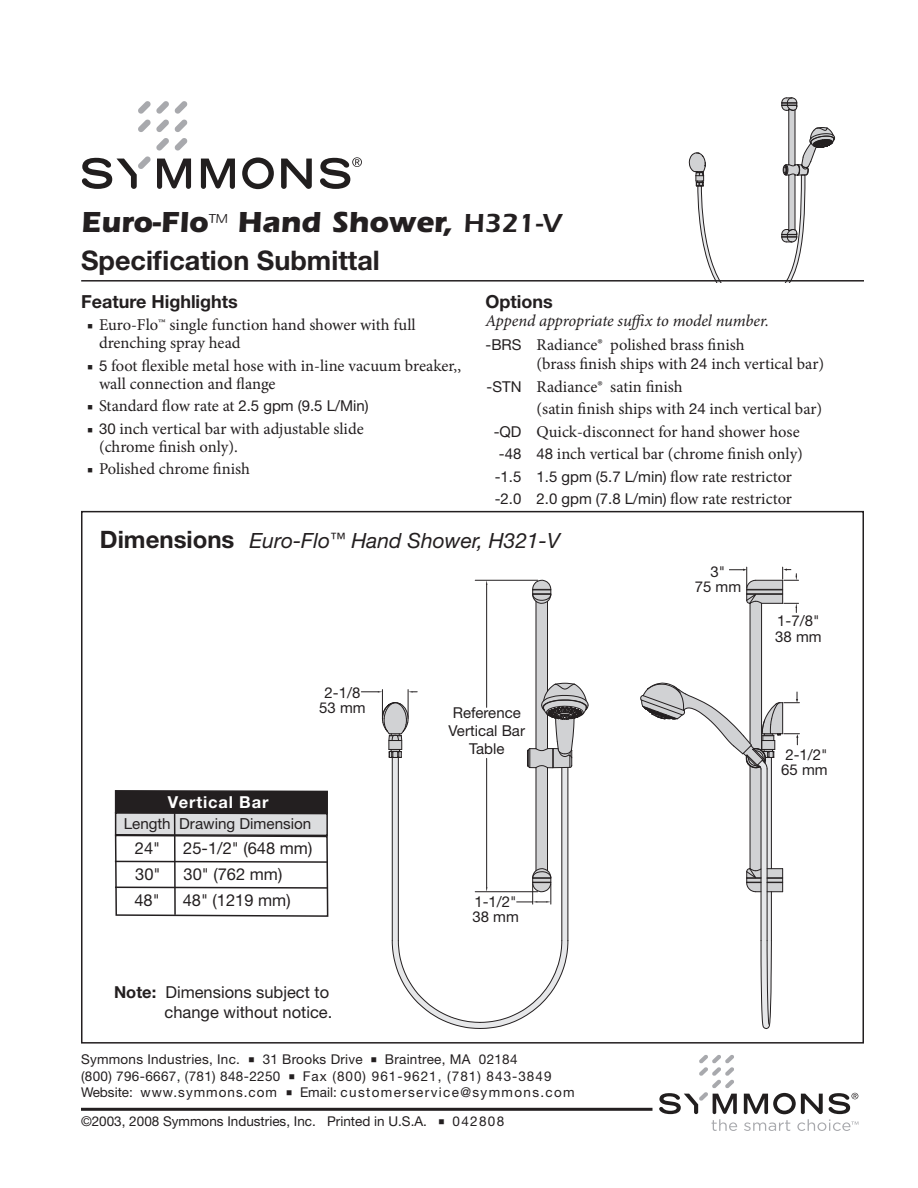
<style>
.page{position:relative;width:918px;height:1188px;background:#fff}
.page>*{position:absolute;margin:0;border:0;box-sizing:border-box;transform-origin:0 0}
.t1{font:700 30px "ITC Eras Std";color:#231f20}
.ins-Template_18B__In{font:700 27px "Helvetica Neue LT Std";color:#231f20}
.t2{font:italic 21px "Helvetica Neue LT Std";color:#231f20}
.ins-Header_10B{font:700 18px "Helvetica Neue LT Std";color:#231f20}
.ins-Header_11B{font:700 18px "Helvetica Neue LT Std";color:#231f20}
.ins-Bullet_11R{font:16.5px/18px "Minion Pro";color:#231f20}
.ins-Bullet_Option_Li{font:16.5px/19.5px "Minion Pro";color:#231f20}
.t3{font:16.5px/19.5px "Helvetica Neue LT Std";color:#231f20;text-align:right}
.ins-Body_Text__11R{font:italic 16.5px "Minion Pro";letter-spacing:-.01em;color:#231f20}
.t4{font:700 16.5px "Helvetica Neue LT Std";letter-spacing:.05em;color:#fff}
.t5{font:15.15px "Helvetica Neue LT Std";color:#231f20}
.ins-Bullet_Option_Li-2{font:15px/15.1px "Helvetica Neue LT Std";color:#231f20;text-align:center}
.ins-Template_08R__la{font:13.5px "Helvetica Neue LT Std";letter-spacing:.075em;color:#231f20}
.ins-Template_08R__la-2{font:13.5px "Helvetica Neue LT Std";letter-spacing:.1em;color:#231f20}
.ins-Template_08R__la-3{font:13.5px "Helvetica Neue LT Std";letter-spacing:.025em;color:#231f20}
.ins-Template_09R_w_l{font:13.5px "Helvetica Neue LT Std";color:#231f20}
.s1{font-weight:400;font-size:22.5px}
.s2{font-weight:600;font-size:27px}
.s3{font-size:15px}
.s4{font-family:"Helvetica Neue LT Std";font-size:15px}
.s5{font-family:"Minion Pro";font-size:16.5px}
.s6{font-weight:700;font-style:normal;font-size:24px}
.s7{font-weight:700}
.s8{font-family:"Minion Pro";font-size:16.8px}
</style>
<div class="page">
<svg style="left:659px;top:1055px;width:78px;height:76px"></svg>
<svg style="left:744px;top:1093px;width:114px;height:38px"></svg>
<hr style="left:81px;top:1108px;width:571px;height:3px;background:#231f20">
<svg style="left:138px;top:101px;width:50px;height:31px"></svg>
<svg style="left:281px;top:159px;width:31px;height:30px"></svg>
<svg style="left:242px;top:157px;width:32px;height:32px"></svg>
<svg style="left:201px;top:159px;width:34px;height:30px"></svg>
<svg style="left:82px;top:138px;width:109px;height:51px"></svg>
<svg style="left:320px;top:157px;width:42px;height:32px"></svg>
<svg style="left:393px;top:758px;width:175px;height:182px"></svg>
<hr style="left:392px;top:757px;width:1px;height:184px;background:#231f20">
<hr style="left:398px;top:757px;width:1px;height:184px;background:#231f20">
<hr style="left:561px;top:768px;width:1px;height:173px;background:#231f20">
<hr style="left:568px;top:767px;width:1px;height:174px;background:#231f20">
<svg style="left:392px;top:940px;width:177px;height:89px"></svg>
<hr style="left:475px;top:891px;width:63px;height:1px;background:#231f20">
<hr style="left:475px;top:580px;width:63px;height:1px;background:#231f20">
<hr style="left:486px;top:758px;width:1px;height:129px;background:#231f20">
<hr style="left:486px;top:585px;width:1px;height:122px;background:#231f20">
<svg style="left:361px;top:690px;width:56px;height:68px"></svg>
<svg style="left:517px;top:580px;width:72px;height:324px"></svg>
<svg style="left:640px;top:567px;width:159px;height:462px"></svg>
<svg style="left:114px;top:790px;width:215px;height:127px"></svg>
<svg style="left:689px;top:97px;width:146px;height:183px"></svg>
<hr style="left:81px;top:280px;width:783px;height:2px;background:#231f20">
<p class="t1" style="left:81px;top:205px;width:482px">Euro-Flo<span class="s1">™</span> Hand Shower, <span class="s2">H321-V</span></p>
<p class="ins-Template_18B__In" style="left:81px;top:244px;width:300px">Specification Submittal</p>
<p class="ins-Header_10B" style="left:81px;top:290px;width:158px">Feature Highlights</p>
<p class="ins-Bullet_11R" style="left:99px;top:316px;width:318px;text-indent:-12px"><span class="s3">■</span> Euro-Flo™ single function hand shower with full drenching spray head</p>
<p class="ins-Bullet_11R" style="left:99px;top:357px;width:364px;text-indent:-12px"><span class="s3">■</span> <span class="s4">5</span> foot flexible metal hose with in-line vacuum breaker,, wall connection and flange</p>
<p class="ins-Bullet_11R" style="left:87px;top:397px;width:283px"><span class="s3">■</span> Standard flow rate at <span class="s4">2.5 gpm (9.5 L/Min)</span></p>
<p class="ins-Bullet_11R" style="left:99px;top:420px;width:266px;text-indent:-12px"><span class="s3">■</span> <span class="s4">30</span> inch vertical bar with adjustable slide (chrome finish only).</p>
<p class="ins-Bullet_11R" style="left:87px;top:460px;width:164px"><span class="s3">■</span> Polished chrome finish</p>
<p class="ins-Header_11B" style="left:485px;top:290px;width:69px">Options</p>
<p class="ins-Body_Text__11R" style="left:485px;top:309px;width:285px">Append appropriate suffix to model number.</p>
<p class="ins-Bullet_Option_Li" style="left:537px;top:335px;width:289px;text-indent:-51px"><span class="s4">-BRS</span> Radiance® polished brass finish<br>(brass finish ships with <span class="s4">24</span> inch vertical bar)</p>
<p class="ins-Bullet_Option_Li" style="left:487px;top:377px;width:198px"><span class="s4">-STN</span> Radiance® satin finish</p>
<p class="ins-Bullet_Option_Li" style="left:537px;top:399px;width:287px">(satin finish ships with <span class="s4">24</span> inch vertical bar)</p>
<p class="ins-Bullet_Option_Li" style="left:494px;top:422px;width:308px"><span class="s4">-QD</span> Quick-disconnect for hand shower hose</p>
<p class="ins-Bullet_Option_Li" style="left:499px;top:444px;width:305px"><span class="s4">-48 48</span> inch vertical bar (chrome finish only)</p>
<p class="ins-Bullet_Option_Li-2" style="left:495px;top:469px;width:299px">-1.5 1.5 gpm (5.7 L/min) <span class="s5">flow rate restrictor</span></p>
<p class="ins-Bullet_Option_Li-2" style="left:495px;top:491px;width:299px">-2.0 2.0 gpm (7.8 L/min) <span class="s5">flow rate restrictor</span></p>
<p class="t2" style="left:100px;top:528px;width:462px"><span class="s6">Dimensions</span> Euro-Flo<sup>™</sup> Hand Shower, H321-V</p>
<p class="ins-Bullet_Option_Li-2" style="left:319px;top:685px;width:48px">2-1/8<br>53 mm</p>
<p class="t4" style="left:168px;top:792px;width:102px">Vertical Bar</p>
<p class="t5" style="left:124px;top:815px;width:189px">Length Drawing Dimension</p>
<p class="t3" style="left:135px;top:838px;width:27px">24"</p>
<p class="t3" style="left:183px;top:838px;width:131px">25-1/2" (648 mm)</p>
<p class="t3" style="left:135px;top:864px;width:27px">30"</p>
<p class="t3" style="left:184px;top:864px;width:100px">30" (762 mm)</p>
<p class="t3" style="left:134px;top:891px;width:27px">48"</p>
<p class="t3" style="left:183px;top:891px;width:109px">48" (1219 mm)</p>
<p class="t3" style="left:114px;top:982px;width:220px"><span class="s7">Note:</span> Dimensions subject to change without notice.</p>
<p class="ins-Bullet_Option_Li-2" style="left:449px;top:703px;width:78px;line-height:18px">Reference<br>Vertical Bar<br>Table</p>
<p class="ins-Bullet_Option_Li-2" style="left:472px;top:894px;width:48px;text-align:left">1-1/2"<br>38 mm</p>
<p class="ins-Template_08R__la-3" style="left:81px;top:1051px;width:438px">Symmons Industries, Inc. <span class="s8">■</span> 31 Brooks Drive <span class="s8">■</span> Braintree, MA 02184</p>
<p class="ins-Template_08R__la" style="left:81px;top:1068px;width:472px">(800) 796-6667, (781) 848-2250 <span class="s8">■</span> Fax (800) 961-9621, (781) 843-3849</p>
<p class="ins-Template_08R__la-2" style="left:81px;top:1084px;width:495px">Website: www.symmons.com <span class="s8">■</span> Email: customerservice@symmons.com</p>
<p class="ins-Template_09R_w_l" style="left:81px;top:1113px;width:425px">©2003, 2008 Symmons Industries, Inc. Printed in U.S.A. <span class="s8">■</span> 042808</p>
<p class="ins-Bullet_Option_Li-2" style="left:695px;top:563px;width:48px">3"<br>75 mm</p>
<p class="ins-Bullet_Option_Li-2" style="left:775px;top:613px;width:48px;text-align:left">1-7/8"<br>38 mm</p>
<p class="ins-Bullet_Option_Li-2" style="left:781px;top:747px;width:48px;text-align:left">2-1/2"<br>65 mm</p>
</div>
